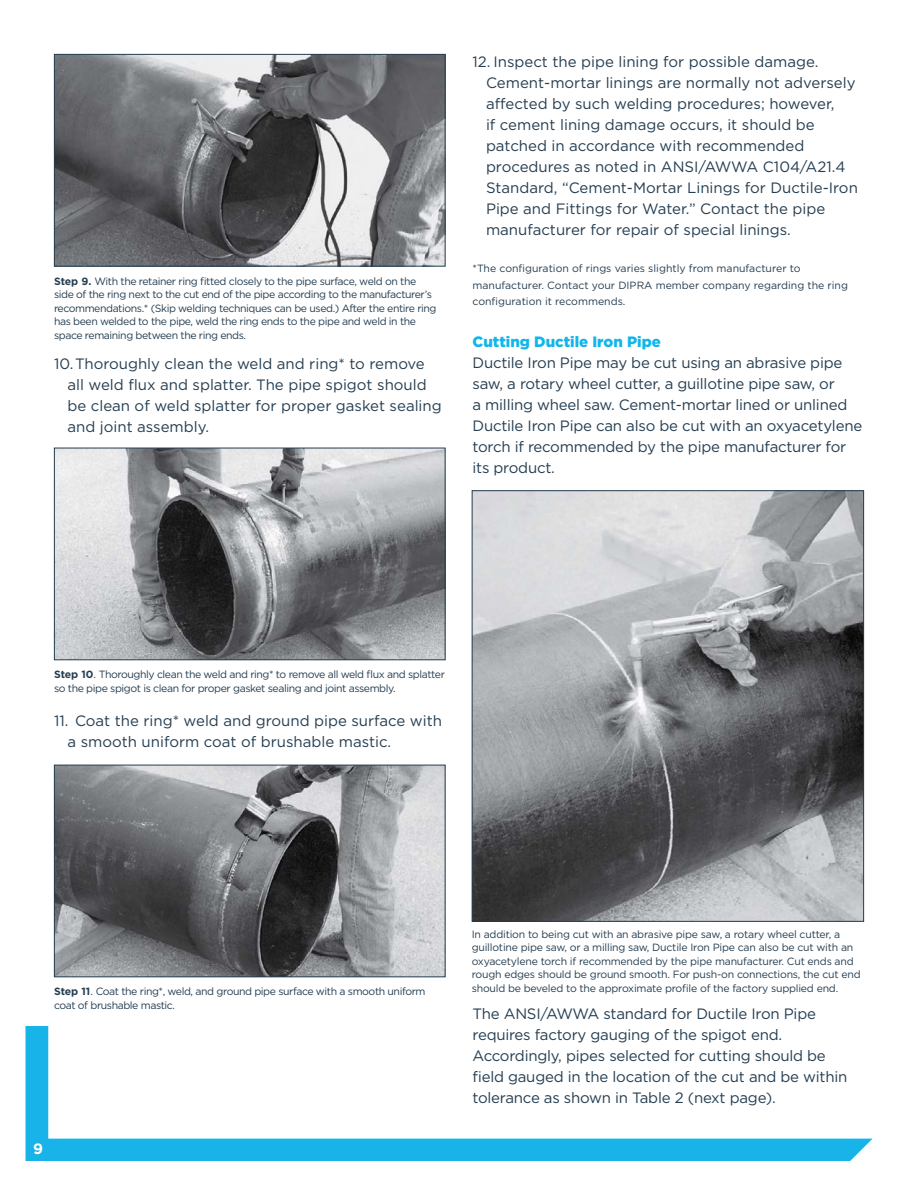
<style>
.page{position:relative;width:918px;height:1188px;background:#fff}
.page>*{position:absolute;margin:0;border:0;box-sizing:border-box;transform-origin:0 0}
.t1{font:15px/21px "Gotham";letter-spacing:-.01em;color:#253e51}
.t2{font:900 15px "Gotham";color:#13b6ea}
.t3{font:700 15px "Gotham";color:#fff}
.t4{font:10.5px/13.5px "Gotham";letter-spacing:-.04em;color:#253e51}
.t5{font:10.5px/13.5px "Gotham";letter-spacing:-.02em;color:#253e51}
.t6{font:10.5px/16.5px "Gotham";color:#253e51}
.s1{font-weight:700}
</style>
<div class="page">
<svg style="left:25px;top:1026px;width:848px;height:135px"></svg>
<img style="left:56px;top:56px;width:388px;height:209px">
<div style="left:54px;top:54px;width:392px;height:213px;border:1px solid #253e51"></div>
<img style="left:56px;top:450px;width:388px;height:208px">
<div style="left:54px;top:448px;width:392px;height:212px;border:1px solid #253e51"></div>
<img style="left:56px;top:767px;width:388px;height:208px">
<div style="left:54px;top:765px;width:392px;height:212px;border:1px solid #253e51"></div>
<img style="left:474px;top:492px;width:388px;height:428px">
<p class="t4" style="left:54px;top:274px;width:384px"><span class="s1">Step 9.</span> With the retainer ring fitted closely to the pipe surface, weld on the side of the ring next to the cut end of the pipe according to the manufacturer’s recommendations.* (Skip welding techniques can be used.) After the entire ring has been welded to the pipe, weld the ring ends to the pipe and weld in the space remaining between the ring ends.</p>
<p class="t1" style="left:68px;top:353px;width:376px;text-indent:-14px">10.Thoroughly clean the weld and ring* to remove all weld flux and splatter. The pipe spigot should be clean of weld splatter for proper gasket sealing and joint assembly.</p>
<p class="t1" style="left:486px;top:50px;width:373px;text-indent:-14px">12. Inspect the pipe lining for possible damage.<br>Cement-mortar linings are normally not adversely affected by such welding procedures; however,<br>if cement lining damage occurs, it should be patched in accordance with recommended procedures as noted in ANSI/AWWA C104/A21.4<br>Standard, “Cement-Mortar Linings for Ductile-Iron Pipe and Fittings for Water.” Contact the pipe manufacturer for repair of special linings.</p>
<p class="t6" style="left:472px;top:260px;width:377px">*The configuration of rings varies slightly from manufacturer to manufacturer. Contact your DIPRA member company regarding the ring configuration it recommends.</p>
<p class="t2" style="left:472px;top:333px;width:190px">Cutting Ductile Iron Pipe</p>
<p class="t1" style="left:472px;top:352px;width:391px">Ductile Iron Pipe may be cut using an abrasive pipe saw, a rotary wheel cutter, a guillotine pipe saw, or<br>a milling wheel saw. Cement-mortar lined or unlined Ductile Iron Pipe can also be cut with an oxyacetylene torch if recommended by the pipe manufacturer for its product.</p>
<p class="t4" style="left:54px;top:668px;width:392px"><span class="s1">Step 10</span>. Thoroughly clean the weld and ring* to remove all weld flux and splatter so the pipe spigot is clean for proper gasket sealing and joint assembly.</p>
<p class="t1" style="left:68px;top:710px;width:376px;text-indent:-14px">11. Coat the ring* weld and ground pipe surface with a smooth uniform coat of brushable mastic.</p>
<p class="t4" style="left:54px;top:985px;width:373px"><span class="s1">Step 11</span>. Coat the ring*, weld, and ground pipe surface with a smooth uniform coat of brushable mastic.</p>
<p class="t3" style="left:33px;top:1140px;width:11px">9</p>
<p class="t5" style="left:472px;top:927px;width:391px">In addition to being cut with an abrasive pipe saw, a rotary wheel cutter, a guillotine pipe saw, or a milling saw, Ductile Iron Pipe can also be cut with an oxyacetylene torch if recommended by the pipe manufacturer. Cut ends and rough edges should be ground smooth. For push-on connections, the cut end should be beveled to the approximate profile of the factory supplied end.</p>
<p class="t1" style="left:472px;top:1003px;width:376px">The ANSI/AWWA standard for Ductile Iron Pipe requires factory gauging of the spigot end.<br>Accordingly, pipes selected for cutting should be field gauged in the location of the cut and be within tolerance as shown in Table 2 (next page).</p>
</div>
